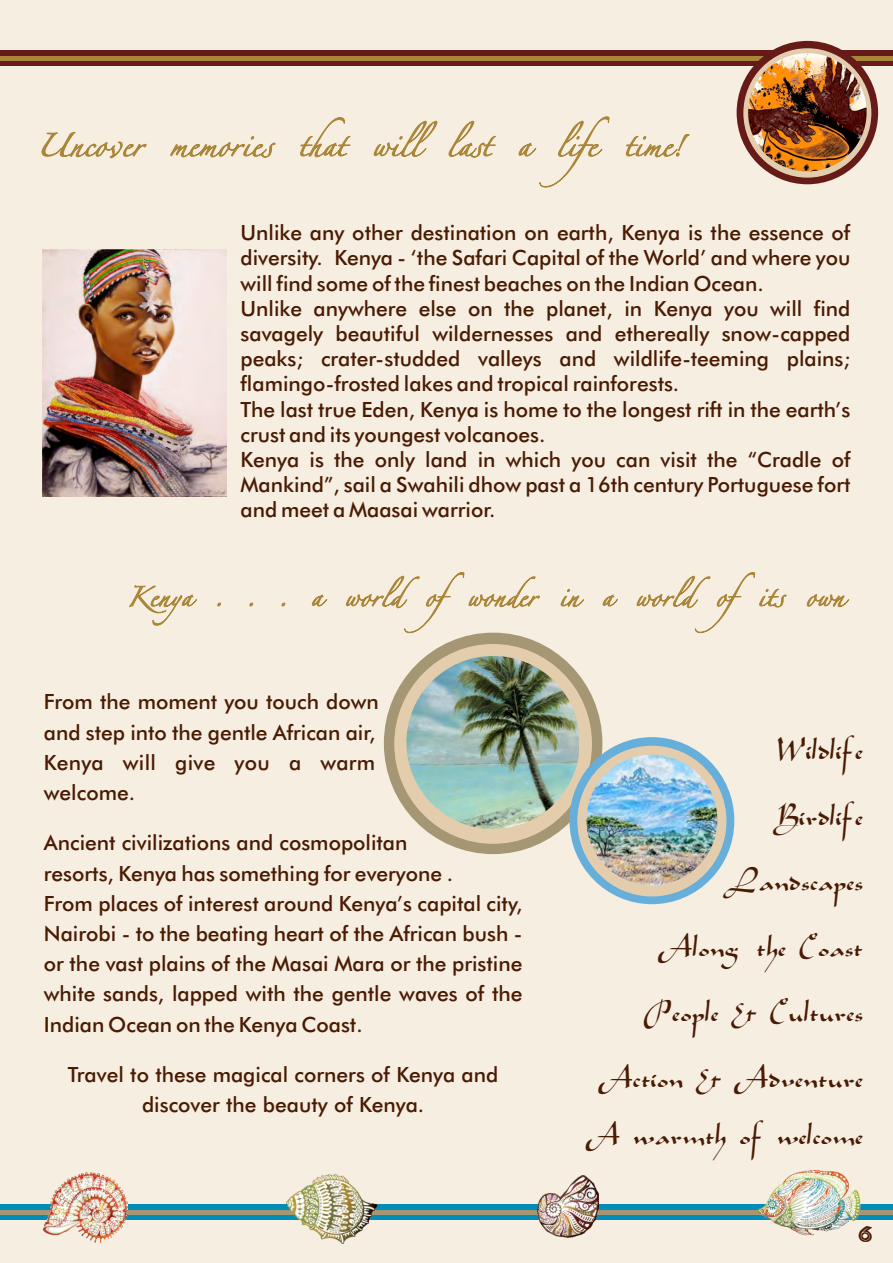
<style>
.page{position:relative;width:893px;height:1263px;background:#f7eee2}
.page>*{position:absolute;margin:0;border:0;box-sizing:border-box;transform-origin:0 0}
.t1{font:46.35px/65.6px "Alibabo";color:#491b03;text-align:right}
.t2{font:500 21px/25.2px "Futura BT";color:#491b03}
.t3{font:21px "African";color:#491b03}
</style>
<div class="page">
<div style="left:0;top:51px;width:893px;height:15px;background:#661b18"></div>
<div style="left:0;top:56px;width:893px;height:5px;background:#a98537"></div>
<div style="left:0;top:1204px;width:893px;height:16px;background:#008db8"></div>
<hr style="left:0;top:1210px;width:893px;height:4px;background:#a59774">
<svg style="left:42px;top:117px;width:647px;height:70px"></svg>
<svg style="left:129px;top:572px;width:720px;height:61px"></svg>
<img style="left:42px;top:250px;width:184px;height:246px">
<div style="left:384px;top:633px;width:218px;height:221px;background:#a59774;border-radius:50%"></div>
<div style="left:394px;top:644px;width:198px;height:200px;background:#e4cdad;border-radius:50%"></div>
<img style="left:406px;top:656px;width:173px;height:173px;border-radius:50%">
<div style="left:569px;top:737px;width:165px;height:167px;background:#65afda;border-radius:50%"></div>
<div style="left:577px;top:746px;width:149px;height:150px;background:#e4cdad;border-radius:50%"></div>
<img style="left:586px;top:755px;width:131px;height:130px;border-radius:50%">
<div style="left:737px;top:41px;width:141px;height:143px;background:#661b18;border-radius:50%"></div>
<svg style="left:743px;top:48px;width:128px;height:130px;background:#dbc0a1"></svg>
<img style="left:748px;top:53px;width:119px;height:118px;border-radius:50%">
<img style="left:537px;top:1175px;width:62px;height:63px">
<img style="left:286px;top:1173px;width:93px;height:70px">
<img style="left:757px;top:1171px;width:103px;height:64px">
<img style="left:43px;top:1172px;width:85px;height:70px">
<p class="t2" style="left:240px;top:222px;width:611px">Unlike any other destination on earth, Kenya is the essence of diversity. Kenya - ‘the Safari Capital of the World’ and where you will find some of the finest beaches on the Indian Ocean.<br>Unlike anywhere else on the planet, in Kenya you will find savagely beautiful wildernesses and ethereally snow-capped peaks; crater-studded valleys and wildlife-teeming plains; flamingo-frosted lakes and tropical rainforests.<br>The last true Eden, Kenya is home to the longest rift in the earth’s crust and its youngest volcanoes.<br>Kenya is the only land in which you can visit the “Cradle of Mankind”, sail a Swahili dhow past a 16th century Portuguese fort and meet a Maasai warrior.</p>
<p class="t2" style="left:44px;top:689px;width:336px;line-height:30.2px">From the moment you touch down and step into the gentle African air,<br>Kenya will give you a warm welcome.</p>
<p class="t2" style="left:44px;top:830px;width:480px;line-height:30.2px">Ancient civilizations and cosmopolitan<br>resorts, Kenya has something for everyone .<br>From places of interest around Kenya’s capital city, Nairobi - to the beating heart of the African bush - or the vast plains of the Masai Mara or the pristine white sands, lapped with the gentle waves of the Indian Ocean on the Kenya Coast.</p>
<p class="t2" style="left:68px;top:1061px;width:432px;line-height:30.2px;text-align:center">Travel to these magical corners of Kenya and discover the beauty of Kenya.</p>
<h1 class="t1" style="left:659px;top:710px;width:206px">Wildlife<br>Birdlife<br>Landscapes<br>Along the Coast</h1>
<h1 class="t1" style="left:599px;top:972px;width:266px">People &amp; Cultures<br>Action &amp; Adventure</h1>
<h1 class="t1" style="left:587px;top:1095px;width:278px">A warmth of welcome</h1>
<p class="t3" style="left:858px;top:1222px;width:16px">6</p>
</div>
